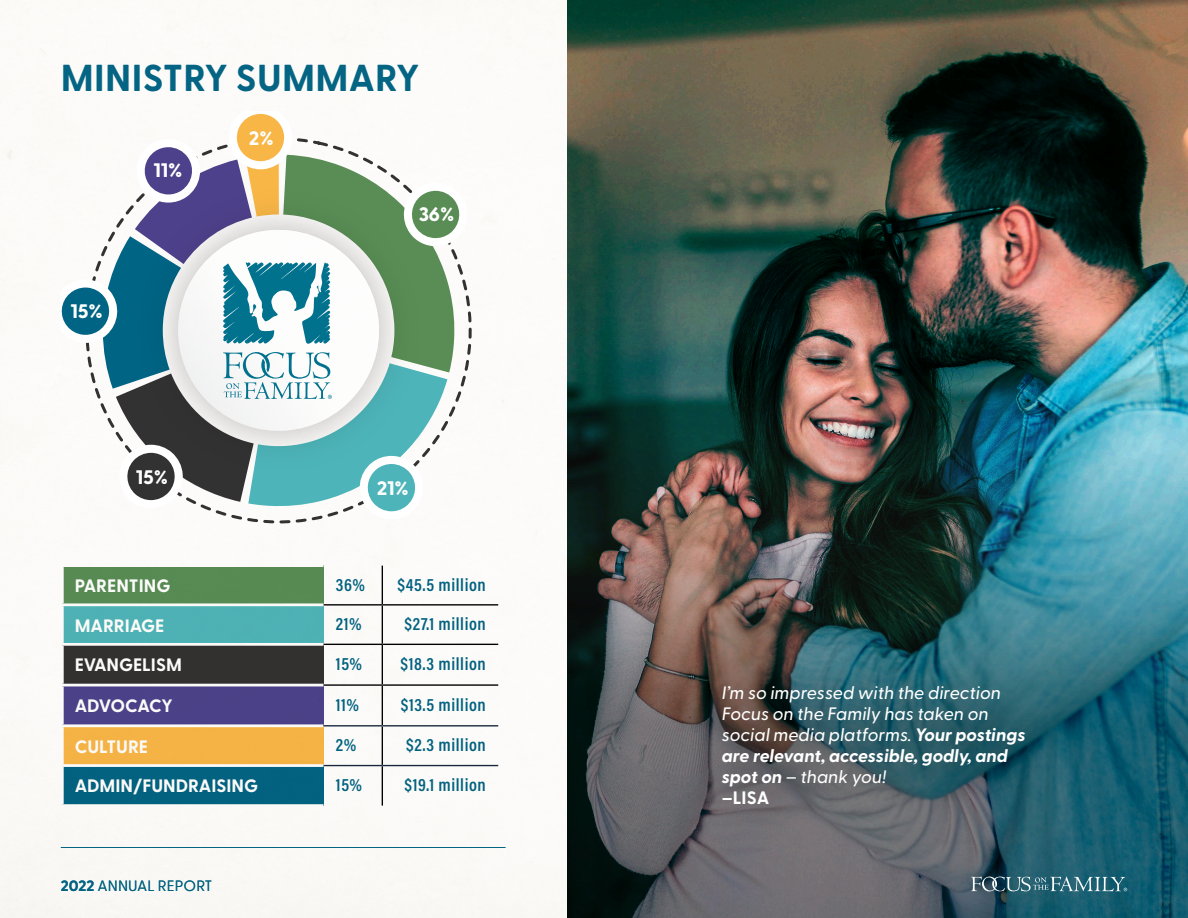
<style>
.page{position:relative;width:1188px;height:918px;background:#fff}
.page>*{position:absolute;margin:0;border:0;box-sizing:border-box;transform-origin:0 0}
.t1{font:700 37.5px "Greycliff CF";letter-spacing:.01em;color:#036484}
.t2{font:800 19.65px "Greycliff CF";color:#fff}
.Paragraph_Style_2{font:italic 500 18px/21px "Greycliff CF";color:#fff}
.t3{font:600 18px "Acumin Pro Cond";letter-spacing:.03em;color:#036484}
.Paragraph_Style_2-2{font:700 18px "Greycliff CF";color:#fff}
.Paragraph_Style_2-3{font:700 18px "Greycliff CF";letter-spacing:-.02em;color:#fff}
.t4{font:15px "Greycliff CF";letter-spacing:.01em;color:#036484}
.s1{font-weight:700}
</style>
<div class="page">
<img style="left:0;top:0;width:567px;height:918px">
<hr style="left:61px;top:847px;width:444px;height:1px;background:#036484">
<img style="left:567px;top:0;width:621px;height:918px">
<svg style="left:971px;top:877px;width:156px;height:14px;background:#4f7c8a"></svg>
<svg style="left:69px;top:121px;width:419px;height:409px"></svg>
<div style="left:691px;top:656px;width:372px;height:190px;background:#000;opacity:.5"></div>
<div style="left:62px;top:566px;width:262px;height:39px;background:#598d55"></div>
<div style="left:62px;top:605px;width:262px;height:39px;background:#4fb4b9"></div>
<div style="left:62px;top:644px;width:262px;height:41px;background:#333232"></div>
<div style="left:62px;top:685px;width:262px;height:41px;background:#4d438c"></div>
<div style="left:62px;top:726px;width:262px;height:40px;background:#f9b647"></div>
<div style="left:62px;top:766px;width:262px;height:40px;background:#036484"></div>
<hr style="left:324px;top:604px;width:58px;height:2px;background:#000">
<hr style="left:382px;top:604px;width:116px;height:2px;background:#000">
<hr style="left:324px;top:644px;width:58px;height:1px;background:#000">
<hr style="left:382px;top:644px;width:116px;height:1px;background:#000">
<hr style="left:324px;top:684px;width:58px;height:2px;background:#000">
<hr style="left:382px;top:684px;width:116px;height:2px;background:#000">
<hr style="left:61px;top:564px;width:263px;height:3px;background:#fff">
<hr style="left:61px;top:567px;width:3px;height:36px;background:#fff">
<hr style="left:61px;top:603px;width:263px;height:3px;background:#fff">
<hr style="left:61px;top:606px;width:3px;height:37px;background:#fff">
<hr style="left:61px;top:686px;width:3px;height:38px;background:#fff">
<hr style="left:61px;top:724px;width:263px;height:3px;background:#fff">
<hr style="left:61px;top:727px;width:3px;height:37px;background:#fff">
<hr style="left:382px;top:566px;width:1px;height:38px;background:#000">
<hr style="left:382px;top:606px;width:1px;height:38px;background:#000">
<hr style="left:382px;top:645px;width:1px;height:39px;background:#000">
<hr style="left:382px;top:686px;width:1px;height:39px;background:#000">
<hr style="left:382px;top:727px;width:1px;height:38px;background:#000">
<hr style="left:382px;top:766px;width:1px;height:40px;background:#000">
<hr style="left:324px;top:725px;width:58px;height:2px;background:#1a293f">
<hr style="left:382px;top:725px;width:116px;height:2px;background:#1a293f">
<hr style="left:324px;top:765px;width:58px;height:1px;background:#1a293f">
<hr style="left:382px;top:765px;width:116px;height:1px;background:#1a293f">
<hr style="left:61px;top:767px;width:3px;height:37px;background:#fff">
<hr style="left:61px;top:764px;width:263px;height:3px;background:#fff">
<hr style="left:61px;top:804px;width:263px;height:3px;background:#fff">
<hr style="left:61px;top:646px;width:3px;height:38px;background:#fff">
<hr style="left:61px;top:643px;width:263px;height:3px;background:#fff">
<hr style="left:61px;top:684px;width:263px;height:2px;background:#fff">
<svg style="left:61px;top:111px;width:407px;height:408px"></svg>
<p class="t1" style="left:61px;top:49px;width:360px">MINISTRY SUMMARY</p>
<p class="t2" style="left:249px;top:123px;width:26px">2%</p>
<p class="t2" style="left:70px;top:297px;width:34px">15%</p>
<p class="t2" style="left:153px;top:155px;width:31px">11%</p>
<p class="t2" style="left:136px;top:462px;width:34px">15%</p>
<p class="t2" style="left:419px;top:199px;width:37px">36%</p>
<p class="t2" style="left:377px;top:473px;width:34px">21%</p>
<p class="Paragraph_Style_2-2" style="left:75px;top:572px;width:97px">PARENTING</p>
<p class="t3" style="left:336px;top:573px;width:31px">36%</p>
<p class="t3" style="left:398px;top:573px;width:90px">$45.5 million</p>
<p class="Paragraph_Style_2-2" style="left:75px;top:612px;width:91px">MARRIAGE</p>
<p class="t3" style="left:336px;top:612px;width:27px">21%</p>
<p class="t3" style="left:405px;top:612px;width:83px">$27.1 million</p>
<p class="Paragraph_Style_2-2" style="left:75px;top:651px;width:109px">EVANGELISM</p>
<p class="t3" style="left:336px;top:652px;width:28px">15%</p>
<p class="t3" style="left:401px;top:652px;width:87px">$18.3 million</p>
<p class="Paragraph_Style_2-3" style="left:75px;top:692px;width:100px">ADVOCACY</p>
<p class="t3" style="left:336px;top:693px;width:25px">11%</p>
<p class="t3" style="left:401px;top:693px;width:87px">$13.5 million</p>
<p class="Paragraph_Style_2-2" style="left:75px;top:733px;width:75px">CULTURE</p>
<p class="t3" style="left:336px;top:733px;width:22px">2%</p>
<p class="t3" style="left:406px;top:733px;width:81px">$2.3 million</p>
<p class="Paragraph_Style_2-2" style="left:75px;top:772px;width:185px">ADMIN/FUNDRAISING</p>
<p class="t3" style="left:336px;top:773px;width:28px">15%</p>
<p class="t3" style="left:404px;top:773px;width:83px">$19.1 million</p>
<p class="t4" style="left:61px;top:875px;width:153px"><span class="s1">2022</span> ANNUAL REPORT</p>
<p class="Paragraph_Style_2" style="left:722px;top:681px;width:305px">I’m so impressed with the direction<br>Focus on the Family has taken on social media platforms. <span class="s1">Your postings are relevant, accessible, godly, and spot on</span> – thank you!</p>
<p class="Paragraph_Style_2-2" style="left:722px;top:784px;width:49px">–LISA</p>
</div>
